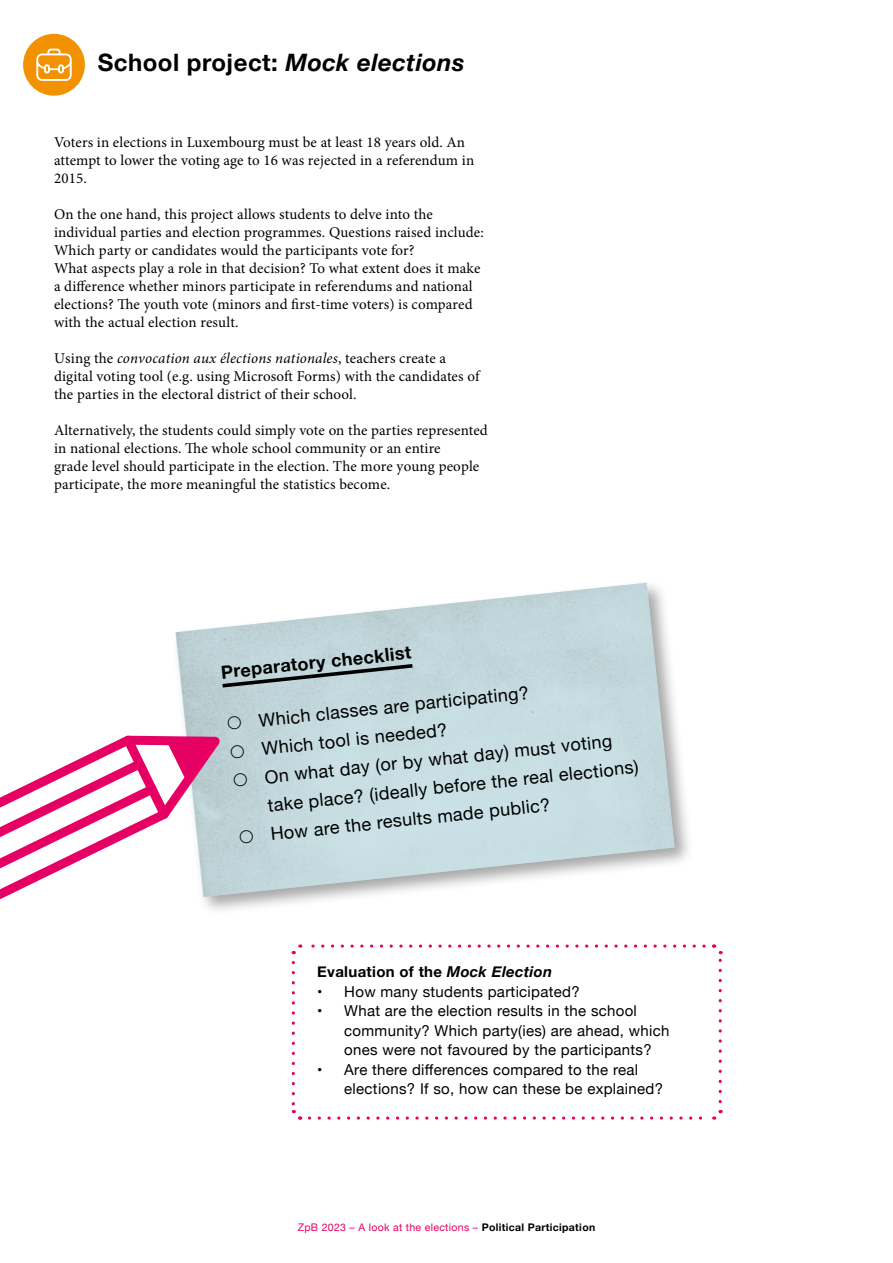
<style>
.page{position:relative;width:893px;height:1263px;background:#fff}
.page>*{position:absolute;margin:0;border:0;box-sizing:border-box;transform-origin:0 0}
.t1{font:700 24px "Helvetica Neue";letter-spacing:.02em;color:#000}
.t2{font:18px/28.5px "Helvetica Neue";color:#000}
.t3{font:700 18px "Helvetica Neue";color:#000}
.t4{font:15px/18px "Minion Pro";letter-spacing:.01em;color:#000}
.t5{font:15px/19.5px "Helvetica Neue";letter-spacing:.02em;color:#000}
.t6{font:700 15px "Helvetica Neue";letter-spacing:.02em;color:#000}
.t7{font:10.5px "Helvetica Neue";letter-spacing:.03em;color:#e60064}
.s1{font-style:italic}
.s2{font-weight:700;color:#000}
</style>
<div class="page">
<div style="left:171px;top:579px;width:523px;height:337px;background:#000;opacity:.35"></div>
<img style="left:175px;top:583px;width:500px;height:314px">
<svg style="left:219px;top:662px;width:197px;height:28px"></svg>
<div style="left:23px;top:34px;width:62px;height:62px;background:#f39200;border-radius:50%"></div>
<div style="left:36px;top:53px;width:36px;height:28px;border:2px solid #fff;border-radius:5px"></div>
<div style="left:44px;top:64px;width:6px;height:10px;border:2px solid #fff;border-radius:2px"></div>
<div style="left:58px;top:64px;width:6px;height:10px;border:2px solid #fff;border-radius:2px"></div>
<svg style="left:36px;top:48px;width:36px;height:23px"></svg>
<svg style="left:291px;top:962px;width:12px;height:158px"></svg>
<svg style="left:309px;top:1110px;width:414px;height:10px"></svg>
<svg style="left:712px;top:944px;width:11px;height:157px"></svg>
<svg style="left:291px;top:944px;width:413px;height:11px"></svg>
<svg style="left:0;top:715px;width:254px;height:201px"></svg>
<h1 class="t1" style="left:98px;top:44px;width:368px">School project: <span class="s1">Mock elections</span></h1>
<p class="t4" style="left:54px;top:133px;width:422px">Voters in elections in Luxembourg must be at least 18 years old. An attempt to lower the voting age to 16 was rejected in a referendum in<br>2015.</p>
<p class="t4" style="left:54px;top:205px;width:431px">On the one hand, this project allows students to delve into the individual parties and election programmes. Questions raised include:<br>Which party or candidates would the participants vote for?<br>What aspects play a role in that decision? To what extent does it make a difference whether minors participate in referendums and national elections? The youth vote (minors and first-time voters) is compared with the actual election result.</p>
<p class="t4" style="left:54px;top:349px;width:427px">Using the <span class="s1">convocation aux élections nationales</span>, teachers create a digital voting tool (e.g. using Microsoft Forms) with the candidates of the parties in the electoral district of their school.</p>
<p class="t4" style="left:54px;top:421px;width:435px">Alternatively, the students could simply vote on the parties represented in national elections. The whole school community or an entire<br>grade level should participate in the election. The more young people participate, the more meaningful the statistics become.</p>
<p class="t3" style="left:220px;top:658px;width:192px;rotate:-6deg">Preparatory checklist</p>
<p class="t2" style="left:257px;top:707px;width:374px;rotate:-6deg">Which classes are participating?<br>Which tool is needed?<br>On what day (or by what day) must voting take place? (ideally before the real elections)<br>How are the results made public?</p>
<p class="t6" style="left:317px;top:960px;width:236px">Evaluation of the <span class="s1">Mock Election</span></p>
<p class="t5" style="left:317px;top:983px;width:264px">• How many students participated?</p>
<p class="t5" style="left:344px;top:1002px;width:327px;text-indent:-27px">• What are the election results in the school community? Which party(ies) are ahead, which ones were not favoured by the participants?</p>
<p class="t5" style="left:344px;top:1061px;width:320px;text-indent:-27px">• Are there differences compared to the real elections? If so, how can these be explained?</p>
<p class="t7" style="left:298px;top:1219px;width:299px">ZpB 2023 – A look at the elections – <span class="s2">Political Participation</span></p>
</div>
